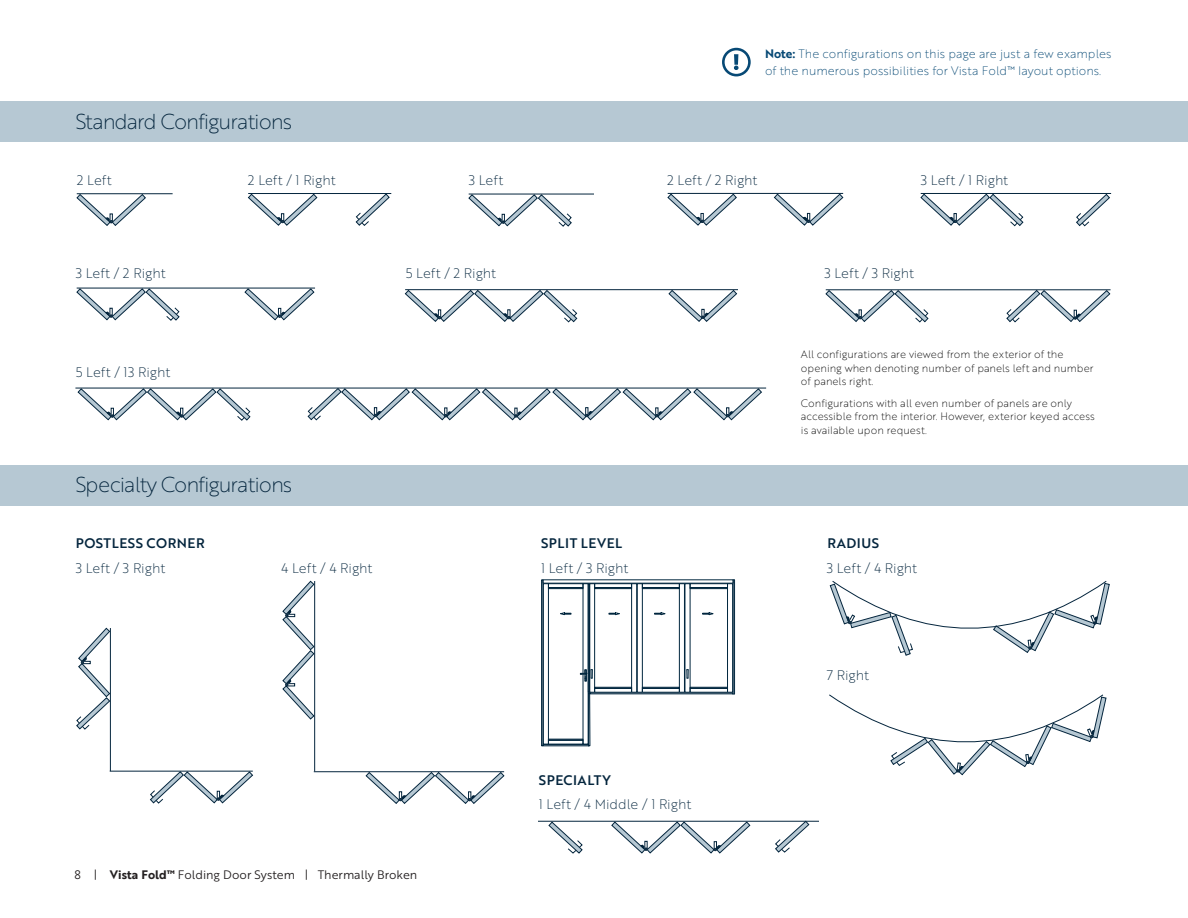
<style>
.page{position:relative;width:1188px;height:918px;background:#fff}
.page>*{position:absolute;margin:0;border:0;box-sizing:border-box;transform-origin:0 0}
.t1{font:21px "Brother 1816 Thin";letter-spacing:-.05em;color:#04253d}
.t2{font:13.5px "Brother 1816 Thin";color:#04253d}
.t3{font:13.5px "Brother 1816 Medium";letter-spacing:.04em;color:#04253d}
.t4{font:12px/16.5px "Brother 1816 Thin";color:#074975}
.t5{font:12px "Brother 1816 Book";color:#231f20}
.t6{font:10.5px/13.5px "Brother 1816 Thin";color:#010101}
.s1{font-family:"Brother 1816 Bold"}
</style>
<div class="page">
<hr style="left:77px;top:193px;width:96px;height:1px;background:#04253d">
<svg style="left:76px;top:193px;width:70px;height:33px"></svg>
<hr style="left:248px;top:193px;width:143px;height:1px;background:#04253d">
<svg style="left:248px;top:193px;width:70px;height:33px"></svg>
<svg style="left:355px;top:194px;width:35px;height:32px"></svg>
<hr style="left:668px;top:193px;width:175px;height:1px;background:#04253d">
<svg style="left:667px;top:193px;width:70px;height:33px"></svg>
<svg style="left:773px;top:193px;width:71px;height:33px"></svg>
<hr style="left:469px;top:194px;width:124px;height:1px;background:#04253d">
<svg style="left:468px;top:194px;width:104px;height:33px"></svg>
<hr style="left:921px;top:193px;width:190px;height:1px;background:#04253d">
<svg style="left:920px;top:193px;width:104px;height:34px"></svg>
<svg style="left:1076px;top:194px;width:34px;height:33px"></svg>
<hr style="left:77px;top:288px;width:238px;height:1px;background:#04253d">
<svg style="left:244px;top:288px;width:71px;height:33px"></svg>
<svg style="left:76px;top:288px;width:104px;height:33px"></svg>
<hr style="left:405px;top:289px;width:333px;height:1px;background:#04253d">
<svg style="left:668px;top:289px;width:70px;height:33px"></svg>
<svg style="left:404px;top:289px;width:174px;height:34px"></svg>
<hr style="left:826px;top:289px;width:285px;height:1px;background:#04253d">
<svg style="left:1006px;top:289px;width:105px;height:34px"></svg>
<svg style="left:825px;top:289px;width:104px;height:34px"></svg>
<hr style="left:76px;top:388px;width:690px;height:1px;background:#04253d">
<svg style="left:77px;top:388px;width:174px;height:33px"></svg>
<svg style="left:307px;top:387px;width:456px;height:34px"></svg>
<div style="left:0;top:101px;width:1188px;height:41px;background:#b6c8d3"></div>
<div style="left:0;top:465px;width:1188px;height:40px;background:#b6c8d3"></div>
<div style="left:541px;top:580px;width:2px;height:166px;border:1px solid #00263e"></div>
<div style="left:543px;top:744px;width:46px;height:2px;border:1px solid #00263e"></div>
<div style="left:588px;top:692px;width:2px;height:54px;border:1px solid #00263e"></div>
<div style="left:548px;top:587px;width:35px;height:2px;border:1px solid #00263e"></div>
<div style="left:548px;top:584px;width:35px;height:4px;border:1px solid #00263e"></div>
<div style="left:548px;top:740px;width:35px;height:4px;border:1px solid #00263e"></div>
<div style="left:548px;top:739px;width:35px;height:1px;border:1px solid #00263e"></div>
<div style="left:543px;top:584px;width:6px;height:160px;border:1px solid #00263e"></div>
<svg style="left:560px;top:612px;width:11px;height:3px"></svg>
<div style="left:590px;top:584px;width:5px;height:108px;border:1px solid #00263e"></div>
<div style="left:631px;top:584px;width:6px;height:108px;border:1px solid #00263e"></div>
<div style="left:594px;top:587px;width:38px;height:2px;border:1px solid #00263e"></div>
<div style="left:594px;top:584px;width:38px;height:4px;border:1px solid #00263e"></div>
<div style="left:594px;top:687px;width:38px;height:2px;border:1px solid #00263e"></div>
<div style="left:637px;top:584px;width:6px;height:108px;border:1px solid #00263e"></div>
<div style="left:642px;top:587px;width:38px;height:2px;border:1px solid #00263e"></div>
<div style="left:642px;top:584px;width:38px;height:4px;border:1px solid #00263e"></div>
<div style="left:642px;top:687px;width:38px;height:2px;border:1px solid #00263e"></div>
<div style="left:679px;top:584px;width:6px;height:108px;border:1px solid #00263e"></div>
<div style="left:690px;top:587px;width:38px;height:2px;border:1px solid #00263e"></div>
<div style="left:690px;top:584px;width:38px;height:4px;border:1px solid #00263e"></div>
<div style="left:690px;top:687px;width:38px;height:2px;border:1px solid #00263e"></div>
<div style="left:727px;top:584px;width:6px;height:108px;border:1px solid #00263e"></div>
<svg style="left:702px;top:612px;width:12px;height:3px"></svg>
<svg style="left:654px;top:612px;width:12px;height:3px"></svg>
<svg style="left:609px;top:612px;width:11px;height:3px"></svg>
<svg style="left:686px;top:670px;width:3px;height:9px"></svg>
<div style="left:588px;top:583px;width:2px;height:109px;border:1px solid #00263e"></div>
<hr style="left:734px;top:580px;width:1px;height:114px;background:#00263e">
<hr style="left:733px;top:580px;width:1px;height:114px;background:#00263e">
<svg style="left:580px;top:670px;width:13px;height:12px"></svg>
<div style="left:590px;top:692px;width:143px;height:2px;border:1px solid #00263e"></div>
<hr style="left:110px;top:628px;width:1px;height:143px;background:#04253d">
<hr style="left:110px;top:771px;width:143px;height:1px;background:#04253d">
<hr style="left:314px;top:771px;width:190px;height:1px;background:#04253d">
<hr style="left:314px;top:581px;width:1px;height:190px;background:#04253d">
<svg style="left:282px;top:580px;width:33px;height:140px"></svg>
<svg style="left:365px;top:771px;width:140px;height:33px"></svg>
<svg style="left:76px;top:627px;width:35px;height:103px"></svg>
<svg style="left:149px;top:771px;width:104px;height:33px"></svg>
<svg style="left:829px;top:581px;width:281px;height:75px"></svg>
<svg style="left:829px;top:694px;width:278px;height:82px"></svg>
<svg style="left:611px;top:822px;width:140px;height:32px"></svg>
<svg style="left:774px;top:820px;width:36px;height:33px"></svg>
<svg style="left:548px;top:822px;width:35px;height:32px"></svg>
<hr style="left:539px;top:821px;width:279px;height:1px;background:#04253d">
<svg style="left:722px;top:48px;width:29px;height:28px"></svg>
<p class="t1" style="left:76px;top:106px;width:218px">Standard Configurations</p>
<p class="t4" style="left:765px;top:45px;width:348px"><span class="s1">Note:</span> The configurations on this page are just a few examples of the numerous possibilities for Vista Fold™ layout options.</p>
<p class="t2" style="left:77px;top:170px;width:36px">2 Left</p>
<p class="t2" style="left:248px;top:170px;width:89px">2 Left / 1 Right</p>
<p class="t2" style="left:469px;top:170px;width:36px">3 Left</p>
<p class="t2" style="left:667px;top:170px;width:92px">2 Left / 2 Right</p>
<p class="t2" style="left:921px;top:170px;width:89px">3 Left / 1 Right</p>
<p class="t2" style="left:76px;top:263px;width:91px">3 Left / 2 Right</p>
<p class="t2" style="left:406px;top:263px;width:92px">5 Left / 2 Right</p>
<p class="t2" style="left:824px;top:263px;width:91px">3 Left / 3 Right</p>
<p class="t2" style="left:76px;top:362px;width:96px">5 Left / 13 Right</p>
<p class="t1" style="left:76px;top:469px;width:218px">Specialty Configurations</p>
<p class="t3" style="left:76px;top:533px;width:131px">POSTLESS CORNER</p>
<p class="t3" style="left:541px;top:533px;width:83px">SPLIT LEVEL</p>
<p class="t2" style="left:541px;top:558px;width:89px">1 Left / 3 Right</p>
<p class="t2" style="left:76px;top:558px;width:91px">3 Left / 3 Right</p>
<p class="t2" style="left:281px;top:558px;width:93px">4 Left / 4 Right</p>
<p class="t5" style="left:75px;top:866px;width:344px">8 | <span class="s1">Vista Fold™</span> Folding Door System | Thermally Broken</p>
<p class="t3" style="left:539px;top:770px;width:74px">SPECIALTY</p>
<p class="t2" style="left:539px;top:794px;width:154px">1 Left / 4 Middle / 1 Right</p>
<p class="t6" style="left:801px;top:347px;width:294px">All configurations are viewed from the exterior of the opening when denoting number of panels left and number of panels right.</p>
<p class="t6" style="left:801px;top:396px;width:295px">Configurations with all even number of panels are only accessible from the interior. However, exterior keyed access is available upon request.</p>
<p class="t3" style="left:827px;top:533px;width:53px">RADIUS</p>
<p class="t2" style="left:827px;top:558px;width:92px">3 Left / 4 Right</p>
<p class="t2" style="left:827px;top:665px;width:44px">7 Right</p>
</div>
